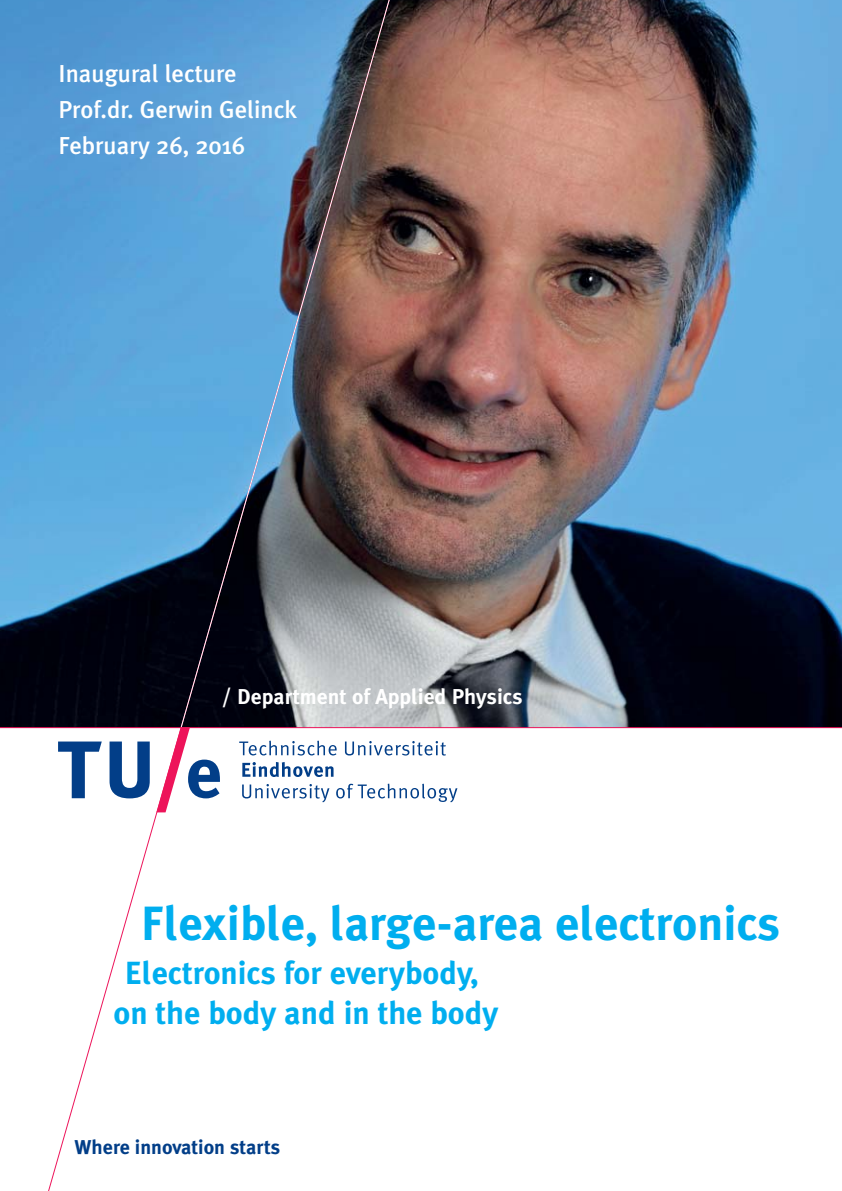
<style>
.page{position:relative;width:842px;height:1191px;background:#fff}
.page>*{position:absolute;margin:0;border:0;box-sizing:border-box;transform-origin:0 0}
.t1{font:700 48px "Meta Plus";color:#00aeef}
.t2{font:700 32px/40px "Meta Plus";color:#00aeef;text-align:center}
.t3{font:500 24.4px/36px "Meta Plus";color:#fff}
.t4{font:700 21.6px "Meta Plus";color:#fff}
.t5{font:700 20px "Meta Plus";color:#023e88}
</style>
<div class="page">
<img style="left:0;top:0;width:841px;height:727px">
<svg style="left:44px;top:0;width:350px;height:1191px"></svg>
<img style="left:180px;top:0;width:214px;height:727px">
<svg style="left:58px;top:741px;width:44px;height:57px"></svg>
<svg style="left:110px;top:741px;width:40px;height:57px"></svg>
<svg style="left:156px;top:728px;width:64px;height:84px"></svg>
<svg style="left:239px;top:740px;width:207px;height:15px"></svg>
<svg style="left:242px;top:762px;width:92px;height:15px"></svg>
<svg style="left:242px;top:783px;width:215px;height:19px"></svg>
<hr style="left:0;top:727px;width:841px;height:1px;background:#ed145a">
<p class="t3" style="left:59px;top:57px;width:240px">Inaugural lecture<br>Prof.dr. Gerwin Gelinck<br>February 26, 2016</p>
<p class="t4" style="left:222px;top:687px;width:302px">/ Department of Applied Physics</p>
<h1 class="t1" style="left:141px;top:903px;width:641px">Flexible, large-area electronics</h1>
<h2 class="t2" style="left:113px;top:954px;width:386px">Electronics for everybody, on the body and in the body</h2>
<p class="t5" style="left:75px;top:1138px;width:207px">Where innovation starts</p>
</div>
